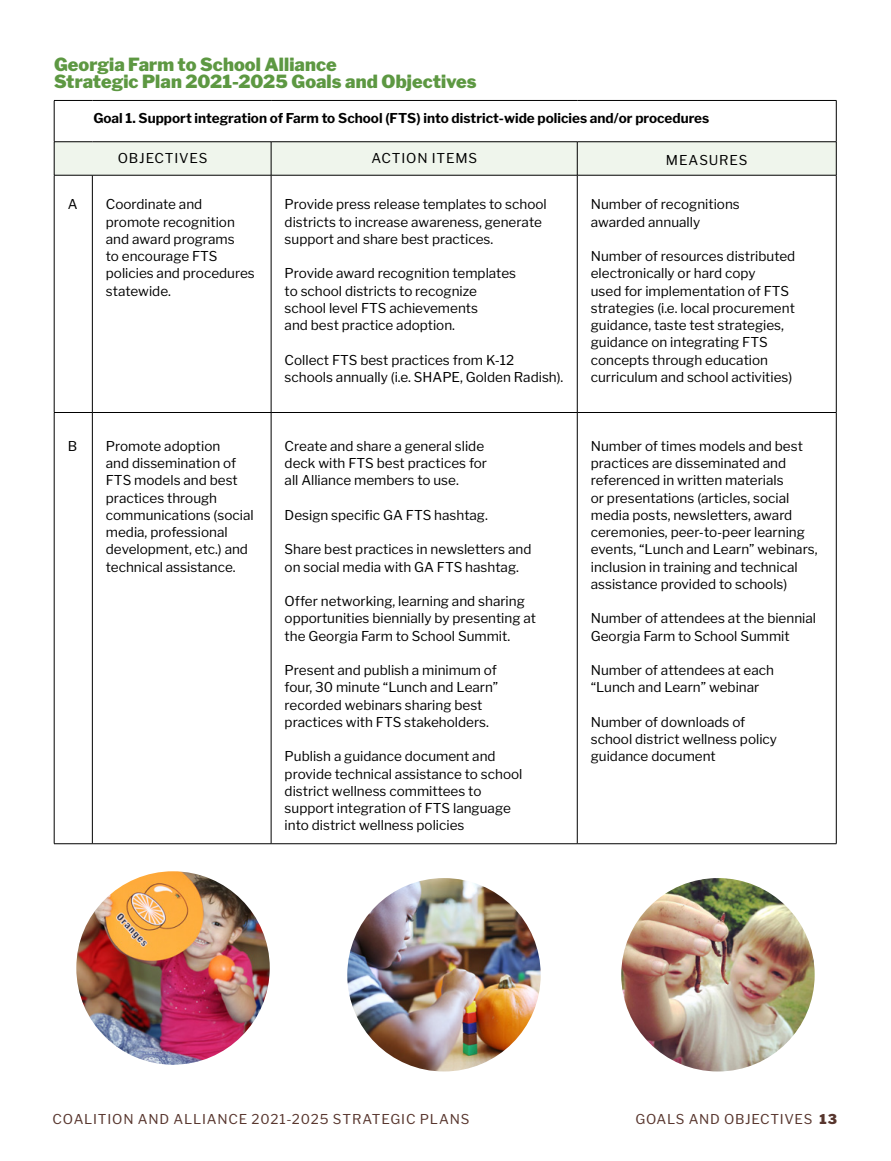
<style>
.page{position:relative;width:891px;height:1161px;background:#fff}
.page>*{position:absolute;margin:0;border:0;box-sizing:border-box;transform-origin:0 0}
.t1{font:900 18px/17.2px "Libre Franklin";letter-spacing:.005em;color:#5d9842}
.t2{font:13.5px/17.2px "Libre Franklin";color:#000}
.t3{font:700 13.5px "Libre Franklin";color:#000}
.t4{font:13.5px "Libre Franklin";letter-spacing:.06em;color:#58362e}
.t5{font:13.5px "Libre Franklin";letter-spacing:.06em;color:#000}
.t6{font:13.5px "Libre Franklin";letter-spacing:.065em;color:#000}
.s1{font-weight:900}
</style>
<div class="page">
<div style="left:55px;top:142px;width:781px;height:33px;background:#eff5ec"></div>
<hr style="left:54px;top:100px;width:38px;height:1px;background:#000">
<hr style="left:54px;top:101px;width:1px;height:41px;background:#000">
<hr style="left:92px;top:100px;width:179px;height:1px;background:#000">
<hr style="left:271px;top:100px;width:306px;height:1px;background:#000">
<hr style="left:577px;top:100px;width:259px;height:1px;background:#000">
<hr style="left:836px;top:101px;width:1px;height:41px;background:#000">
<hr style="left:54px;top:141px;width:38px;height:1px;background:#000">
<hr style="left:54px;top:142px;width:1px;height:33px;background:#000">
<hr style="left:92px;top:141px;width:179px;height:1px;background:#000">
<hr style="left:271px;top:141px;width:306px;height:1px;background:#000">
<hr style="left:271px;top:142px;width:1px;height:33px;background:#000">
<hr style="left:577px;top:141px;width:259px;height:1px;background:#000">
<hr style="left:577px;top:142px;width:1px;height:33px;background:#000">
<hr style="left:836px;top:142px;width:1px;height:33px;background:#000">
<hr style="left:54px;top:175px;width:38px;height:1px;background:#000">
<hr style="left:54px;top:175px;width:1px;height:237px;background:#000">
<hr style="left:92px;top:175px;width:179px;height:1px;background:#000">
<hr style="left:92px;top:175px;width:1px;height:237px;background:#000">
<hr style="left:271px;top:175px;width:306px;height:1px;background:#000">
<hr style="left:271px;top:175px;width:1px;height:237px;background:#000">
<hr style="left:577px;top:175px;width:259px;height:1px;background:#000">
<hr style="left:577px;top:175px;width:1px;height:237px;background:#000">
<hr style="left:836px;top:175px;width:1px;height:237px;background:#000">
<hr style="left:54px;top:412px;width:38px;height:1px;background:#000">
<hr style="left:54px;top:413px;width:1px;height:431px;background:#000">
<hr style="left:92px;top:412px;width:179px;height:1px;background:#000">
<hr style="left:92px;top:413px;width:1px;height:431px;background:#000">
<hr style="left:271px;top:412px;width:306px;height:1px;background:#000">
<hr style="left:271px;top:413px;width:1px;height:431px;background:#000">
<hr style="left:577px;top:412px;width:259px;height:1px;background:#000">
<hr style="left:577px;top:413px;width:1px;height:431px;background:#000">
<hr style="left:836px;top:413px;width:1px;height:431px;background:#000">
<hr style="left:54px;top:843px;width:38px;height:1px;background:#000">
<hr style="left:92px;top:843px;width:179px;height:1px;background:#000">
<hr style="left:271px;top:843px;width:306px;height:1px;background:#000">
<hr style="left:577px;top:843px;width:259px;height:1px;background:#000">
<img style="left:347px;top:878px;width:194px;height:194px;border-radius:97px">
<img style="left:621px;top:878px;width:194px;height:194px;border-radius:97px">
<img style="left:76px;top:871px;width:194px;height:194px;border-radius:97px">
<h1 class="t1" style="left:54px;top:56px;width:424px">Georgia Farm to School Alliance<br>Strategic Plan 2021-2025 Goals and Objectives</h1>
<p class="t3" style="left:93px;top:110px;width:618px">Goal 1. Support integration of Farm to School (FTS) into district-wide policies and/or procedures</p>
<p class="t5" style="left:118px;top:150px;width:91px">OBJECTIVES</p>
<p class="t5" style="left:371px;top:150px;width:107px">ACTION ITEMS</p>
<p class="t6" style="left:666px;top:152px;width:83px">MEASURES</p>
<p class="t2" style="left:68px;top:196px;width:11px">A</p>
<p class="t2" style="left:106px;top:196px;width:151px">Coordinate and promote recognition and award programs<br>to encourage FTS policies and procedures statewide.</p>
<p class="t2" style="left:285px;top:196px;width:264px">Provide press release templates to school districts to increase awareness, generate support and share best practices.</p>
<p class="t2" style="left:591px;top:196px;width:151px">Number of recognitions awarded annually</p>
<p class="t2" style="left:591px;top:248px;width:206px">Number of resources distributed electronically or hard copy<br>used for implementation of FTS strategies (i.e. local procurement guidance, taste test strategies, guidance on integrating FTS concepts through education curriculum and school activities)</p>
<p class="t2" style="left:285px;top:265px;width:233px">Provide award recognition templates to school districts to recognize school level FTS achievements<br>and best practice adoption.</p>
<p class="t2" style="left:285px;top:351px;width:280px">Collect FTS best practices from K-12 schools annually (i.e. SHAPE, Golden Radish).</p>
<p class="t2" style="left:68px;top:437px;width:11px">B</p>
<p class="t2" style="left:106px;top:437px;width:149px">Promote adoption<br>and dissemination of<br>FTS models and best practices through communications (social media, professional development, etc.) and technical assistance.</p>
<p class="t2" style="left:285px;top:437px;width:204px">Create and share a general slide deck with FTS best practices for all Alliance members to use.</p>
<p class="t2" style="left:285px;top:506px;width:205px">Design specific GA FTS hashtag.</p>
<p class="t2" style="left:285px;top:541px;width:248px">Share best practices in newsletters and on social media with GA FTS hashtag.</p>
<p class="t2" style="left:285px;top:593px;width:253px">Offer networking, learning and sharing opportunities biennially by presenting at the Georgia Farm to School Summit.</p>
<p class="t2" style="left:285px;top:662px;width:215px">Present and publish a minimum of four, 30 minute “Lunch and Learn” recorded webinars sharing best practices with FTS stakeholders.</p>
<p class="t2" style="left:285px;top:748px;width:239px">Publish a guidance document and provide technical assistance to school district wellness committees to support integration of FTS language into district wellness policies</p>
<p class="t2" style="left:591px;top:437px;width:228px">Number of times models and best practices are disseminated and referenced in written materials<br>or presentations (articles, social media posts, newsletters, award ceremonies, peer-to-peer learning events, “Lunch and Learn” webinars, inclusion in training and technical assistance provided to schools)</p>
<p class="t2" style="left:591px;top:610px;width:227px">Number of attendees at the biennial<br>Georgia Farm to School Summit</p>
<p class="t2" style="left:591px;top:662px;width:185px">Number of attendees at each “Lunch and Learn” webinar</p>
<p class="t2" style="left:591px;top:713px;width:188px">Number of downloads of school district wellness policy guidance document</p>
<p class="t4" style="left:52px;top:1110px;width:419px">COALITION AND ALLIANCE 2021-2025 STRATEGIC PLANS</p>
<p class="t4" style="left:636px;top:1110px;width:203px">GOALS AND OBJECTIVES <span class="s1">13</span></p>
</div>
